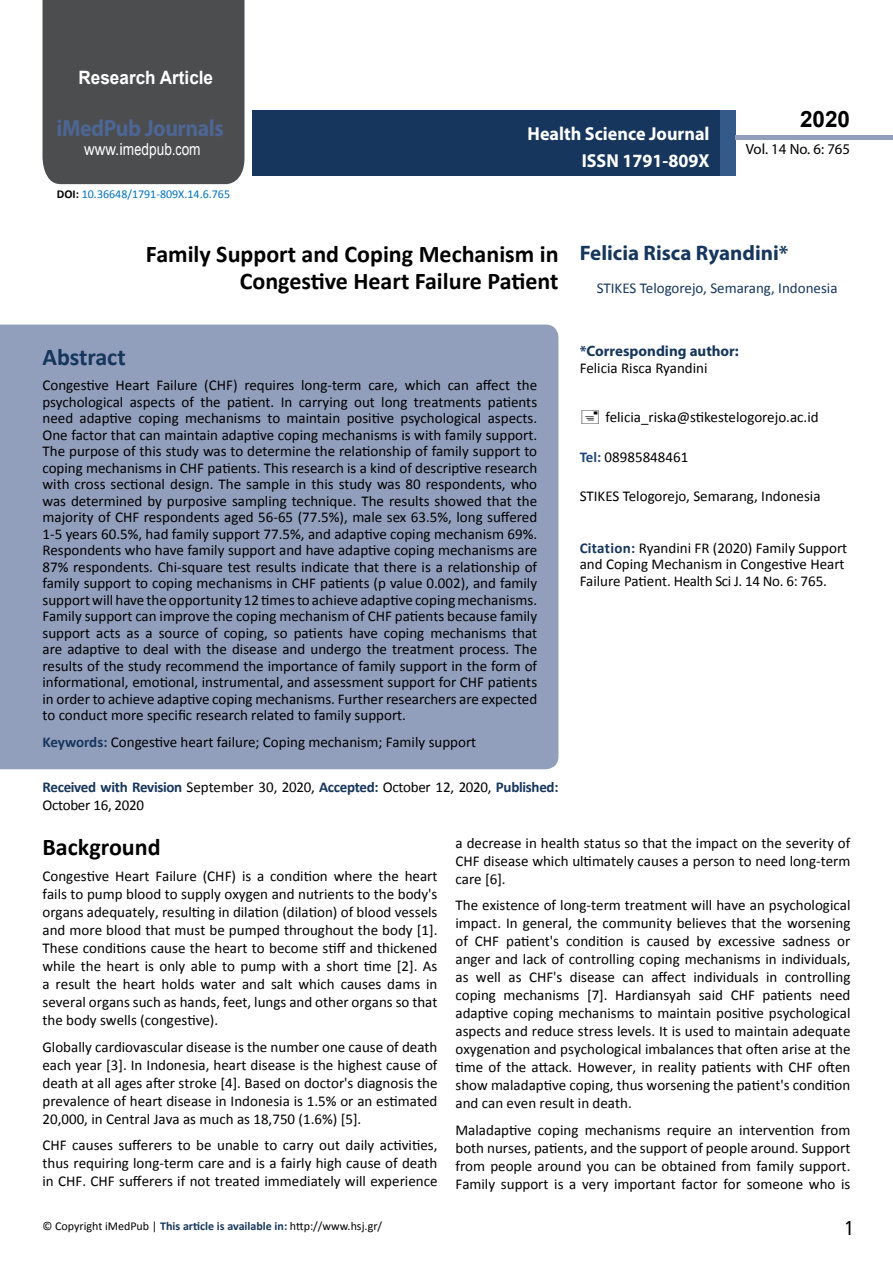
<style>
.page{position:relative;width:893px;height:1263px;background:#fff}
.page>*{position:absolute;margin:0;border:0;box-sizing:border-box;transform-origin:0 0}
.t1{font:25.5px "Tunga";color:#000}
.t2{font:700 24px/26.4px "Calibri";color:#000;text-align:right}
.t3{font:700 24px "Calibri";color:#16365d}
.t4{font:700 23.4px "Myriad Pro";letter-spacing:-.02em;color:#4d6693;scale:.93 1}
.t5{font:700 22.5px "Arial";color:#000}
.t6{font:700 21px "Myriad Pro";color:#16365d}
.t7{font:700 18.75px/27.2px "Myriad Pro";color:#fff;text-align:right;scale:.96 1}
.t8{font:700 18.45px "Arial";color:#fff;scale:.93 1}
.t9{font:16.5px "Arial";letter-spacing:.005em;color:#fff;scale:.89 1}
.t10{font:15px/18px "Calibri";color:#000;text-align:justify}
.t11{font:15px/18px "Calibri";letter-spacing:-.02em;color:#000}
.t12{font:15px "Calibri";color:#16365d}
.t13{font:700 15px "Myriad Pro";color:#16365d}
.t14{font:14.85px "Myriad Pro";color:#000}
.t15{font:12px "Calibri";color:#000}
.t16{font:12px "Calibri";color:#0072bc}
.s1{font-family:"Calibri"}
.s2{font-weight:700;color:#000}
.s3{font-weight:700;color:#16365d}
.s4{font-weight:700;color:#1f497d}
.s5{font-weight:700;color:#16375d}
</style>
<div class="page">
<div style="left:252px;top:110px;width:469px;height:66px;background:#16365d"></div>
<div style="left:720px;top:110px;width:16px;height:66px;background:#345a8a"></div>
<div style="left:736px;top:135px;width:157px;height:5px;background:#929fbc"></div>
<div style="left:43px;top:0;width:201px;height:184px;background:#4c4d4f"></div>
<div style="left:0;top:325px;width:558px;height:444px;background:#929fbc"></div>
<p class="t8" style="left:79px;top:65px;width:146px">Research Article</p>
<h3 class="t4" style="left:57px;top:113px;width:181px">iMedPub Journals</h3>
<p class="t9" style="left:84px;top:139px;width:132px">www.imedpub<span class="s1">.</span>com</p>
<p class="t16" style="left:57px;top:186px;width:175px"><span class="s2">DOI:</span> 10.36648/1791-809X.14.6.765</p>
<p class="t7" style="left:528px;top:119px;width:191px">Health Science Journal<br>ISSN 1791-809X</p>
<h3 class="t5" style="left:800px;top:104px;width:52px">2020</h3>
<p class="t14" style="left:746px;top:140px;width:106px">Vol. 14 No. 6: 765</p>
<h2 class="t2" style="left:146px;top:241px;width:414px">Family Support and Coping Mechanism in<br>Congestive Heart Failure Patient</h2>
<h2 class="t3" style="left:43px;top:342px;width:85px">Abstract</h2>
<p class="t10" style="left:43px;top:377px;width:496px;line-height:16.5px">Congestive Heart Failure (CHF) requires long-term care, which can affect the psychological aspects of the patient. In carrying out long treatments patients need adaptive coping mechanisms to maintain positive psychological aspects.<br>One factor that can maintain adaptive coping mechanisms is with family support.<br>The purpose of this study was to determine the relationship of family support to coping mechanisms in CHF patients. This research is a kind of descriptive research with cross sectional design. The sample in this study was 80 respondents, who was determined by purposive sampling technique. The results showed that the majority of CHF respondents aged 56-65 (77.5%), male sex 63.5%, long suffered 1-5 years 60.5%, had family support 77.5%, and adaptive coping mechanism 69%.<br>Respondents who have family support and have adaptive coping mechanisms are 87% respondents. Chi-square test results indicate that there is a relationship of family support to coping mechanisms in CHF patients (p value 0.002), and family support will have the opportunity 12 times to achieve adaptive coping mechanisms.<br>Family support can improve the coping mechanism of CHF patients because family support acts as a source of coping, so patients have coping mechanisms that are adaptive to deal with the disease and undergo the treatment process. The results of the study recommend the importance of family support in the form of informational, emotional, instrumental, and assessment support for CHF patients in order to achieve adaptive coping mechanisms. Further researchers are expected to conduct more specific research related to family support.</p>
<p class="t10" style="left:43px;top:733px;width:435px"><span class="s3">Keywords:</span> Congestive heart failure; Coping mechanism; Family support</p>
<h3 class="t6" style="left:580px;top:239px;width:210px">Felicia Risca Ryandini*</h3>
<p class="t12" style="left:597px;top:278px;width:242px">STIKES Telogorejo, Semarang, Indonesia</p>
<p class="t13" style="left:580px;top:342px;width:161px">*Corresponding author:</p>
<p class="t10" style="left:580px;top:359px;width:129px">Felicia Risca Ryandini</p>
<p class="t10" style="left:605px;top:408px;width:215px">felicia_riska@stikestelogorejo.ac.id</p>
<p class="t10" style="left:580px;top:448px;width:110px"><span class="s4">Tel:</span> 08985848461</p>
<p class="t10" style="left:580px;top:487px;width:242px">STIKES Telogorejo, Semarang, Indonesia</p>
<p class="t10" style="left:580px;top:540px;width:269px;line-height:16.5px;text-align:left"><span class="s3">Citation:</span> Ryandini FR (2020) Family Support and Coping Mechanism in Congestive Heart<br>Failure Patient. Health Sci J. 14 No. 6: 765.</p>
<p class="t11" style="left:43px;top:778px;width:517px"><span class="s3">Received with Revision</span> September 30, 2020, <span class="s3">Accepted:</span> October 12, 2020, <span class="s3">Published:<br></span>October 16, 2020</p>
<h2 class="t2" style="left:43px;top:833px;width:120px">Background</h2>
<p class="t10" style="left:43px;top:867px;width:396px">Congestive Heart Failure (CHF) is a condition where the heart fails to pump blood to supply oxygen and nutrients to the body's organs adequately, resulting in dilation (dilation) of blood vessels and more blood that must be pumped throughout the body [1].<br>These conditions cause the heart to become stiff and thickened while the heart is only able to pump with a short time [2]. As a result the heart holds water and salt which causes dams in several organs such as hands, feet, lungs and other organs so that the body swells (congestive).</p>
<p class="t10" style="left:43px;top:1038px;width:396px">Globally cardiovascular disease is the number one cause of death each year [3]. In Indonesia, heart disease is the highest cause of death at all ages after stroke [4]. Based on doctor's diagnosis the prevalence of heart disease in Indonesia is 1.5% or an estimated 20,000, in Central Java as much as 18,750 (1.6%) [5].</p>
<p class="t10" style="left:43px;top:1136px;width:396px">CHF causes sufferers to be unable to carry out daily activities, thus requiring long-term care and is a fairly high cause of death in CHF. CHF sufferers if not treated immediately will experience</p>
<p class="t10" style="left:455px;top:834px;width:396px">a decrease in health status so that the impact on the severity of CHF disease which ultimately causes a person to need long-term care [6].</p>
<p class="t10" style="left:455px;top:896px;width:396px">The existence of long-term treatment will have an psychological impact. In general, the community believes that the worsening of CHF patient's condition is caused by excessive sadness or anger and lack of controlling coping mechanisms in individuals, as well as CHF's disease can affect individuals in controlling coping mechanisms [7]. Hardiansyah said CHF patients need adaptive coping mechanisms to maintain positive psychological aspects and reduce stress levels. It is used to maintain adequate oxygenation and psychological imbalances that often arise at the time of the attack. However, in reality patients with CHF often show maladaptive coping, thus worsening the patient's condition and can even result in death.</p>
<p class="t10" style="left:455px;top:1121px;width:396px">Maladaptive coping mechanisms require an intervention from both nurses, patients, and the support of people around. Support from people around you can be obtained from family support.<br>Family support is a very important factor for someone who is</p>
<p class="t15" style="left:43px;top:1218px;width:341px">© Copyright iMedPub | <span class="s5">This article is available in:</span> http://www.hsj.gr/</p>
<h1 class="t1" style="left:845px;top:1211px;width:9px">1</h1>
</div>
